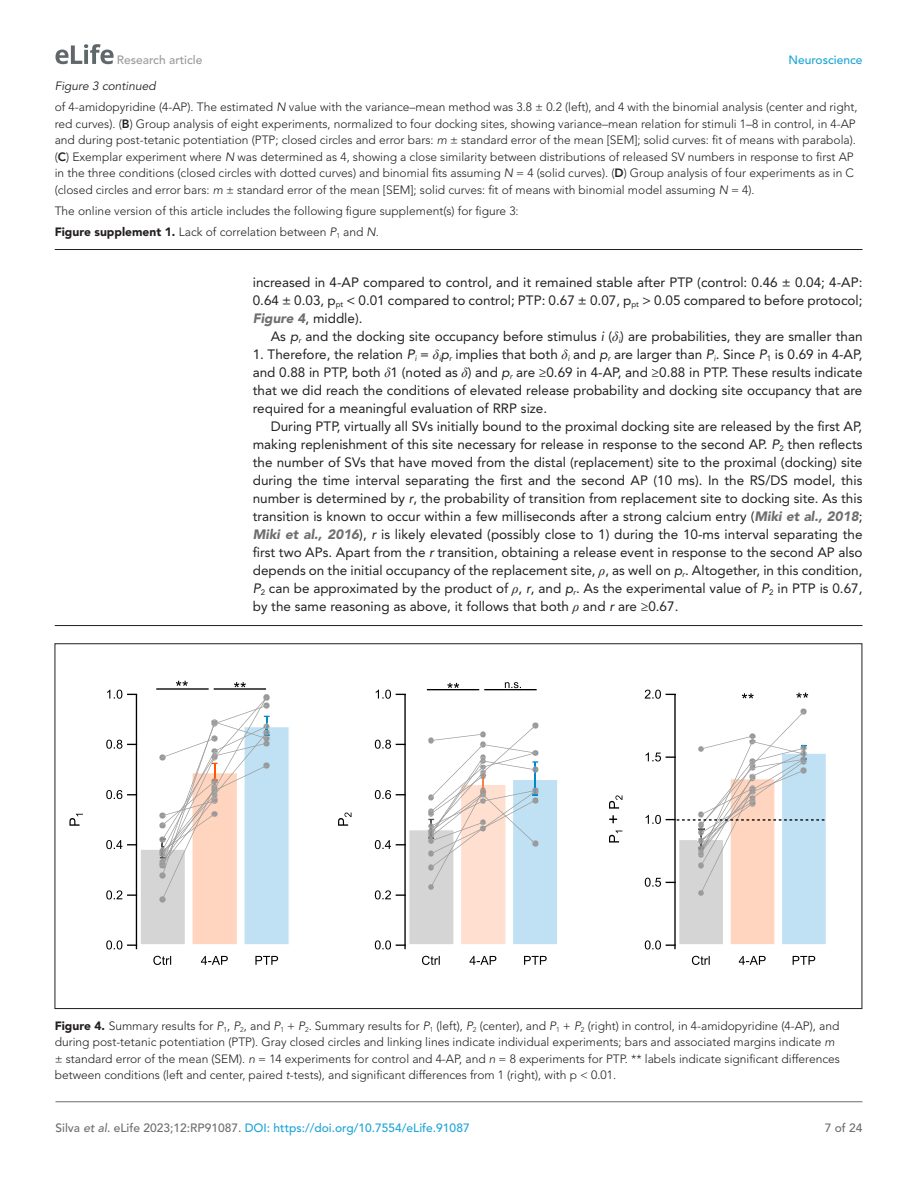
<style>
.page{position:relative;width:918px;height:1188px;background:#fff}
.page>*{position:absolute;margin:0;border:0;box-sizing:border-box;transform-origin:0 0}
.t1{font:13.5px/18px "Avenir LT Std";color:#231f20;text-align:justify}
.t2{font:300 12px/16.5px "Avenir LT Std";color:#231f20}
.t3{font:500 12px "Avenir LT Std";color:#1ea4d7}
.t4{font:italic 12px "Avenir LT Std";color:#231f20}
.t5{font:500 12px "Avenir LT Std";color:#9a9a9a}
.t6{font:500 12px "Avenir LT Std";color:#6e6e70}
.s1{font-style:italic}
.s2{font-weight:800}
.s3{font-weight:900}
.s4{font-weight:900;font-style:italic;color:#6e6e70}
.s5{font-family:"Times New Roman";font-style:italic}
.s6{color:#6e6e70}
.s7{font-style:italic;color:#6e6e70}
</style>
<div class="page">
<svg style="left:55px;top:44px;width:59px;height:20px"></svg>
<hr style="left:56px;top:1101px;width:806px;height:1px;background:#6e6e70">
<hr style="left:55px;top:249px;width:807px;height:1px;background:#231f20">
<hr style="left:55px;top:625px;width:807px;height:1px;background:#231f20">
<svg style="left:69px;top:814px;width:14px;height:12px"></svg>
<svg style="left:153px;top:956px;width:18px;height:9px"></svg>
<svg style="left:201px;top:956px;width:27px;height:9px"></svg>
<svg style="left:255px;top:956px;width:23px;height:9px"></svg>
<hr style="left:404px;top:694px;width:2px;height:255px;background:#000">
<svg style="left:376px;top:690px;width:30px;height:9px"></svg>
<svg style="left:338px;top:813px;width:14px;height:13px"></svg>
<svg style="left:422px;top:956px;width:18px;height:9px"></svg>
<svg style="left:470px;top:956px;width:26px;height:9px"></svg>
<svg style="left:524px;top:956px;width:23px;height:9px"></svg>
<svg style="left:375px;top:722px;width:182px;height:228px"></svg>
<hr style="left:674px;top:694px;width:2px;height:255px;background:#000">
<svg style="left:645px;top:690px;width:31px;height:9px"></svg>
<svg style="left:609px;top:831px;width:13px;height:12px"></svg>
<svg style="left:609px;top:815px;width:8px;height:8px"></svg>
<svg style="left:609px;top:795px;width:13px;height:14px"></svg>
<svg style="left:692px;top:956px;width:18px;height:9px"></svg>
<svg style="left:739px;top:956px;width:27px;height:9px"></svg>
<svg style="left:793px;top:956px;width:22px;height:9px"></svg>
<svg style="left:645px;top:708px;width:181px;height:242px"></svg>
<svg style="left:106px;top:681px;width:183px;height:269px"></svg>
<svg style="left:447px;top:683px;width:12px;height:5px"></svg>
<hr style="left:427px;top:689px;width:52px;height:1px;background:#000">
<svg style="left:505px;top:682px;width:16px;height:6px"></svg>
<hr style="left:484px;top:689px;width:53px;height:1px;background:#000">
<svg style="left:742px;top:693px;width:12px;height:5px"></svg>
<svg style="left:796px;top:693px;width:12px;height:5px"></svg>
<hr style="left:156px;top:688px;width:53px;height:2px;background:#000">
<p class="t5" style="left:117px;top:53px;width:87px">Research article</p>
<p class="t3" style="left:788px;top:53px;width:76px">Neuroscience</p>
<p class="t4" style="left:55px;top:79px;width:103px">Figure 3 continued</p>
<p class="t2" style="left:55px;top:99px;width:804px">of 4-amidopyridine (4-AP). The estimated <span class="s1">N</span> value with the variance–mean method was 3.8 ± 0.2 (left), and 4 with the binomial analysis (center and right, red curves). (<span class="s2">B</span>) Group analysis of eight experiments, normalized to four docking sites, showing variance–mean relation for stimuli 1–8 in control, in 4-AP and during post-tetanic potentiation (PTP; closed circles and error bars: <span class="s1">m</span> ± standard error of the mean [SEM]; solid curves: fit of means with parabola). (<span class="s2">C</span>) Exemplar experiment where <span class="s1">N</span> was determined as 4, showing a close similarity between distributions of released SV numbers in response to first AP in the three conditions (closed circles with dotted curves) and binomial fits assuming <span class="s1">N</span> = 4 (solid curves). (<span class="s2">D</span>) Group analysis of four experiments as in C (closed circles and error bars: <span class="s1">m</span> ± standard error of the mean [SEM]; solid curves: fit of means with binomial model assuming <span class="s1">N</span> = 4).</p>
<p class="t2" style="left:55px;top:200px;width:466px;line-height:21px">The online version of this article includes the following figure supplement(s) for figure 3:<br><span class="s3">Figure supplement 1.</span> Lack of correlation between <span class="s1">P</span><sub>1</sub> and <span class="s1">N</span>.</p>
<p class="t1" style="left:253px;top:274px;width:611px">increased in 4-AP compared to control, and it remained stable after PTP (control: 0.46 ± 0.04; 4-AP:<br>0.64 ± 0.03, p<sub>pt</sub> &lt; 0.01 compared to control; PTP: 0.67 ± 0.07, p<sub>pt</sub> &gt; 0.05 compared to before protocol; <span class="s4">Figure 4</span>, middle).</p>
<p class="t1" style="left:271px;top:328px;width:593px">As <span class="s1">p</span><sub>r</sub> and the docking site occupancy before stimulus <span class="s1">i</span> (<span class="s5">δ</span><sub>i</sub>) are probabilities, they are smaller than</p>
<p class="t1" style="left:253px;top:346px;width:611px">1. Therefore, the relation <span class="s1">P</span><sub>i</sub> = <span class="s5">δ</span><sub>i</sub><span class="s1">p</span><sub>r</sub> implies that both <span class="s5">δ</span><sub>i</sub> and <span class="s1">p</span><sub>r</sub> are larger than <span class="s1">P</span><sub>i</sub>. Since <span class="s1">P</span><sub>1</sub> is 0.69 in 4-AP, and 0.88 in PTP, both <span class="s5">δ</span>1 (noted as <span class="s5">δ</span>) and <span class="s1">p</span><sub>r</sub> are ≥0.69 in 4-AP, and ≥0.88 in PTP. These results indicate that we did reach the conditions of elevated release probability and docking site occupancy that are required for a meaningful evaluation of RRP size.</p>
<p class="t1" style="left:253px;top:418px;width:611px;text-indent:18px">During PTP, virtually all SVs initially bound to the proximal docking site are released by the first AP, making replenishment of this site necessary for release in response to the second AP. <span class="s1">P</span><sub>2</sub> then reflects the number of SVs that have moved from the distal (replacement) site to the proximal (docking) site during the time interval separating the first and the second AP (10 ms). In the RS/DS model, this number is determined by <span class="s1">r</span>, the probability of transition from replacement site to docking site. As this transition is known to occur within a few milliseconds after a strong calcium entry (<span class="s4">Miki et al., 2018</span>; <span class="s4">Miki et al., 2016</span>), <span class="s1">r</span> is likely elevated (possibly close to 1) during the 10-ms interval separating the first two APs. Apart from the <span class="s1">r</span> transition, obtaining a release event in response to the second AP also depends on the initial occupancy of the replacement site, <span class="s5">ρ</span>, as well on <span class="s1">p</span><sub>r</sub>. Altogether, in this condition, <span class="s1">P</span><sub>2</sub> can be approximated by the product of <span class="s5">ρ</span>, <span class="s1">r</span>, and <span class="s1">p</span><sub>r</sub>. As the experimental value of <span class="s1">P</span><sub>2</sub> in PTP is 0.67, by the same reasoning as above, it follows that both <span class="s5">ρ</span> and <span class="s1">r</span> are ≥0.67.</p>
<p class="t2" style="left:55px;top:1017px;width:787px"><span class="s3">Figure 4.</span> Summary results for <span class="s1">P</span><sub>1</sub>, <span class="s1">P</span><sub>2</sub>, and <span class="s1">P</span><sub>1</sub> + <span class="s1">P</span><sub>2</sub>. Summary results for <span class="s1">P</span><sub>1</sub> (left), <span class="s1">P</span><sub>2</sub> (center), and <span class="s1">P</span><sub>1</sub> + <span class="s1">P</span><sub>2</sub> (right) in control, in 4-amidopyridine (4-AP), and during post-tetanic potentiation (PTP). Gray closed circles and linking lines indicate individual experiments; bars and associated margins indicate <span class="s1">m </span>± standard error of the mean (SEM). <span class="s1">n</span> = 14 experiments for control and 4-AP, and <span class="s1">n</span> = 8 experiments for PTP. ** labels indicate significant differences between conditions (left and center, paired <span class="s1">t</span>-tests), and significant differences from 1 (right), with p &lt; 0.01.</p>
<p class="t3" style="left:56px;top:1121px;width:416px"><span class="s6">Silva</span> <span class="s7">et al</span><span class="s6">. eLife 2023;12:RP91087.</span> DOI: https://doi.org/10.7554/eLife.91087</p>
<p class="t6" style="left:825px;top:1121px;width:39px">7 of 24</p>
</div>
